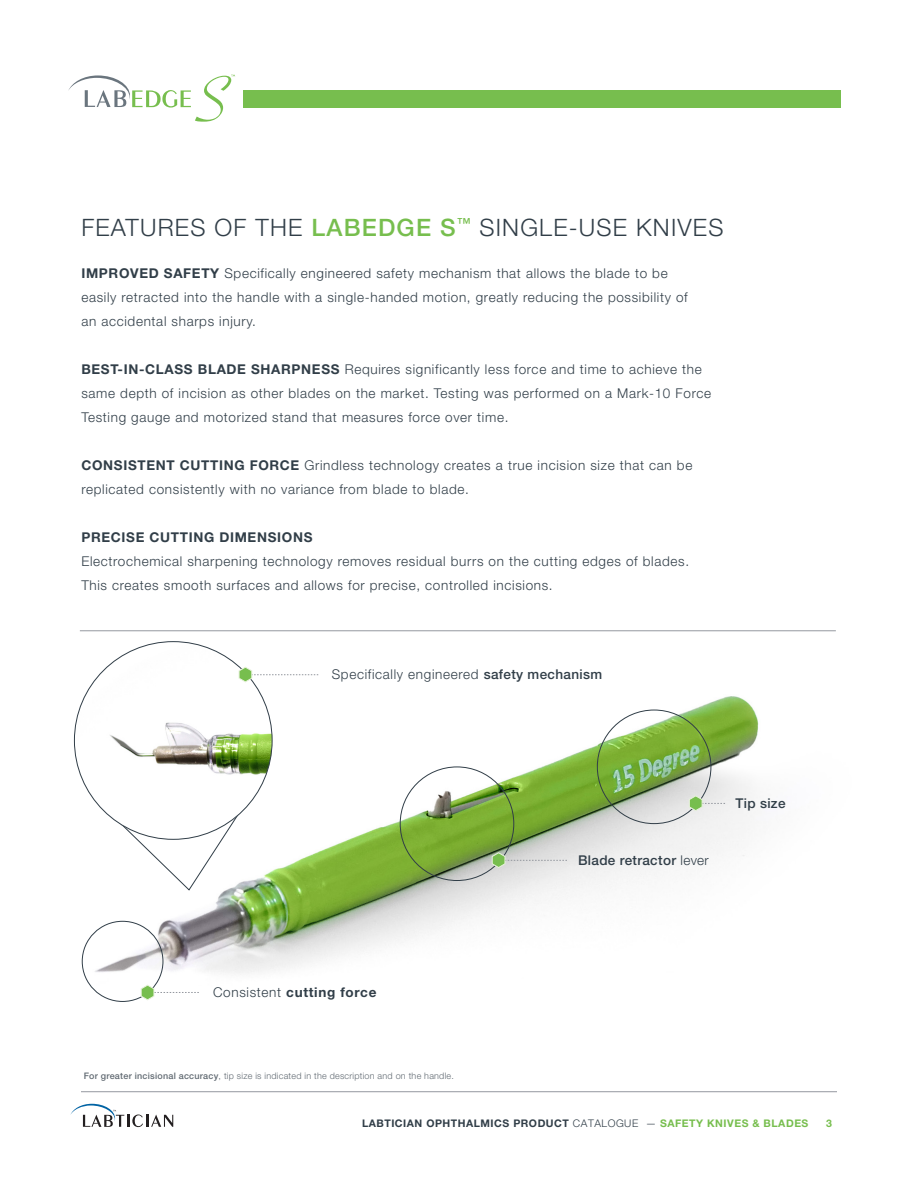
<style>
.page{position:relative;width:918px;height:1188px;background:#fff}
.page>*{position:absolute;margin:0;border:0;box-sizing:border-box;transform-origin:0 0}
.t1{font:300 24px "Helvetica Neue LT Std";letter-spacing:.05em;color:#313e48}
.t2{font:300 13.5px/24px "Helvetica Neue LT Std";letter-spacing:.05em;color:#313e48}
.t3{font:700 13.5px "Helvetica Neue LT Std";letter-spacing:.05em;color:#313e48}
.t4{font:500 13.5px "Helvetica Neue LT Std";letter-spacing:.025em;color:#313e48}
.t5{font:700 10.5px "Helvetica Neue LT Std";letter-spacing:.05em;color:#313e48}
.t6{font:700 10.5px "Helvetica Neue LT Std";color:#77be4e}
.t7{font:300 9px "Helvetica Neue LT Std";letter-spacing:.025em;color:#616a72}
.s1{font-weight:500;color:#77be4e}
.s2{font-weight:700}
.s3{font-weight:500}
.s4{font-weight:300}
.s5{color:#77be4e}
</style>
<div class="page">
<img style="left:73px;top:693px;width:764px;height:400px">
<hr style="left:81px;top:1091px;width:756px;height:1px;background:#94989f">
<svg style="left:70px;top:1104px;width:103px;height:23px"></svg>
<svg style="left:107px;top:808px;width:139px;height:82px"></svg>
<img style="left:74px;top:642px;width:198px;height:197px;border-radius:99px">
<div style="left:243px;top:90px;width:598px;height:18px;background:#77be4e"></div>
<svg style="left:68px;top:74px;width:167px;height:48px"></svg>
<svg style="left:689px;top:795px;width:36px;height:16px"></svg>
<svg style="left:491px;top:852px;width:76px;height:16px"></svg>
<div style="left:82px;top:921px;width:81px;height:81px;border:1px solid #313e48;border-radius:50%"></div>
<svg style="left:238px;top:666px;width:80px;height:17px"></svg>
<hr style="left:80px;top:631px;width:756px;height:1px;background:#94989f">
<svg style="left:140px;top:984px;width:59px;height:17px"></svg>
<h1 class="t1" style="left:81px;top:213px;width:644px">FEATURES OF THE <span class="s1">LABEDGE S</span><sup>™</sup> SINGLE-USE KNIVES</h1>
<p class="t2" style="left:81px;top:261px;width:608px"><span class="s2">IMPROVED SAFETY</span> Specifically engineered safety mechanism that allows the blade to be easily retracted into the handle with a single-handed motion, greatly reducing the possibility of an accidental sharps injury.</p>
<p class="t2" style="left:81px;top:357px;width:631px"><span class="s2">BEST-IN-CLASS BLADE SHARPNESS</span> Requires significantly less force and time to achieve the same depth of incision as other blades on the market. Testing was performed on a Mark-10 Force<br>Testing gauge and motorized stand that measures force over time.</p>
<p class="t2" style="left:81px;top:453px;width:612px"><span class="s2">CONSISTENT CUTTING FORCE</span> Grindless technology creates a true incision size that can be replicated consistently with no variance from blade to blade.</p>
<p class="t3" style="left:81px;top:529px;width:233px">PRECISE CUTTING DIMENSIONS</p>
<p class="t2" style="left:81px;top:549px;width:609px">Electrochemical sharpening technology removes residual burrs on the cutting edges of blades.<br>This creates smooth surfaces and allows for precise, controlled incisions.</p>
<p class="t2" style="left:332px;top:662px;width:272px">Specifically engineered <span class="s3">safety mechanism</span></p>
<p class="t4" style="left:578px;top:852px;width:132px">Blade retractor <span class="s4">lever</span></p>
<p class="t4" style="left:735px;top:795px;width:52px">Tip size</p>
<p class="t3" style="left:213px;top:984px;width:165px"><span class="s4">Consistent</span> cutting force</p>
<p class="t7" style="left:84px;top:1071px;width:372px"><span class="s3">For greater incisional accuracy</span>, tip size is indicated in the description and on the handle.</p>
<p class="t5" style="left:362px;top:1117px;width:448px">LABTICIAN OPHTHALMICS PRODUCT <span class="s4">CATALOGUE —</span> <span class="s5">SAFETY KNIVES &amp; BLADES</span></p>
<p class="t6" style="left:826px;top:1117px;width:7px">3</p>
</div>
